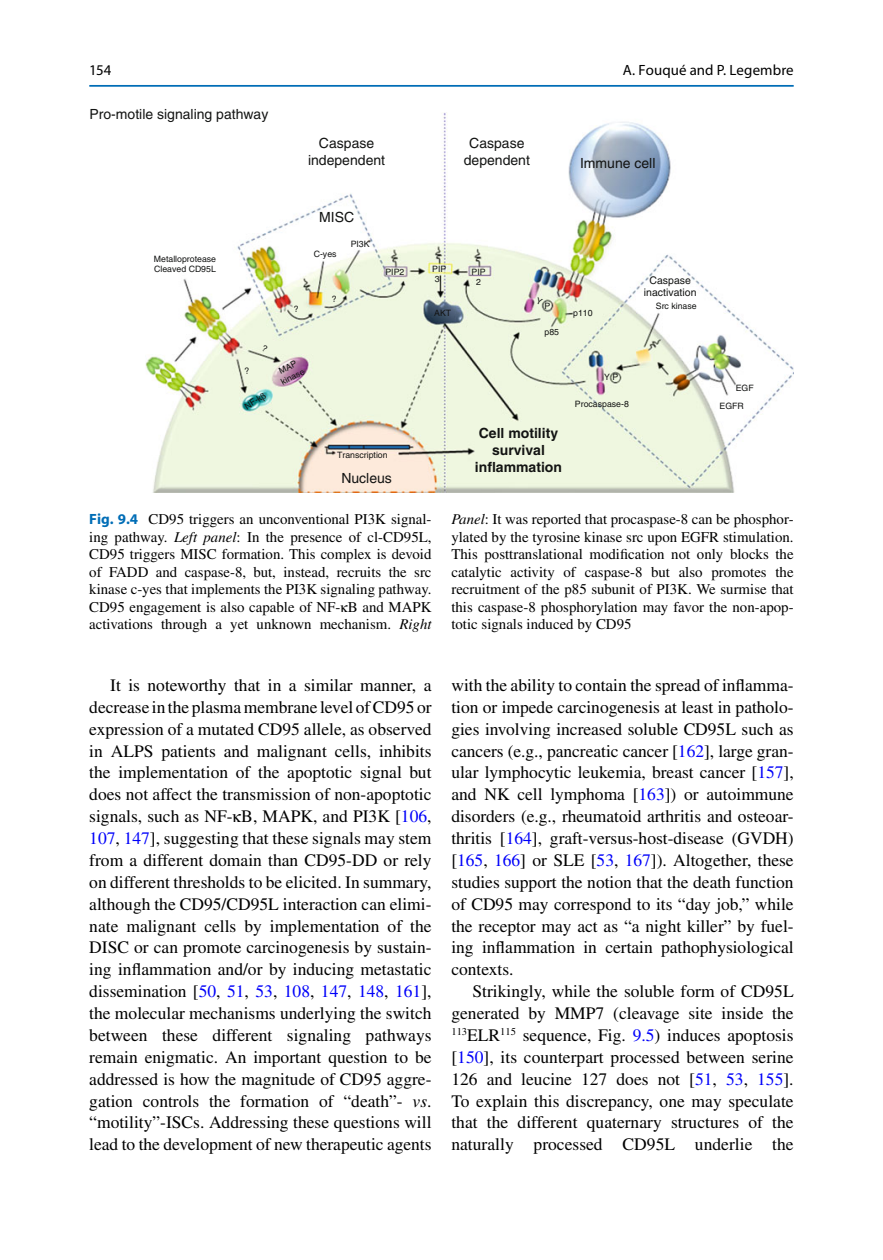
<style>
.page{position:relative;width:883px;height:1260px;background:#fff}
.page>*{position:absolute;margin:0;border:0;box-sizing:border-box;transform-origin:0 0}
.t1{font:17.5px/21.9px "Ntvqxq Times";color:#000;text-align:justify}
.t2{font:14.88px/17.5px "Ntvqxq Times";color:#000;text-align:justify}
.t3{font:14.88px "Qcjsst Myriad";letter-spacing:.01em;color:#000}
.t4{font:14px/16.8px "Mghjts Helvetica";color:#131413;text-align:center}
.t5{font:700 14px/16.8px "Xfydjd Helvetica";color:#131413;text-align:center}
.t6{font:10.5px/12.6px "Mghjts Helvetica";color:#131413;text-align:center}
.t7{font:8.75px/10.5px "Mghjts Helvetica";color:#131413}
.s1{font-family:"Yphqlb Myriad";font-weight:700;color:#006db6}
.s2{font-family:"Yljjkw Times";font-style:italic}
.s3{font-family:"Dhyjgm STIX General"}
.s4{color:#0000fa}
</style>
<div class="page">
<img style="left:145px;top:113px;width:649px;height:380px">
<hr style="left:89px;top:85px;width:705px;height:2px;background:#006db6">
<svg style="left:260px;top:392px;width:8px;height:9px"></svg>
<svg style="left:536px;top:298px;width:7px;height:7px"></svg>
<svg style="left:262px;top:344px;width:6px;height:8px"></svg>
<svg style="left:245px;top:367px;width:4px;height:7px"></svg>
<p class="t3" style="left:89px;top:64px;width:24px">154</p>
<p class="t4" style="left:89px;top:107px;width:180px">Pro-motile signaling pathway</p>
<p class="t7" style="left:154px;top:254px;width:64px">Metalloprotease<br>Cleaved CD95L</p>
<p class="t3" style="left:623px;top:64px;width:172px">A. Fouqué and P. Legembre</p>
<p class="t4" style="left:308px;top:136px;width:79px">Caspase independent</p>
<p class="t4" style="left:464px;top:136px;width:68px">Caspase dependent</p>
<p class="t4" style="left:580px;top:156px;width:77px">Immune cell</p>
<p class="t7" style="left:294px;top:304px;width:6px">?</p>
<p class="t4" style="left:319px;top:210px;width:36px">MISC</p>
<p class="t7" style="left:314px;top:250px;width:24px">C-yes</p>
<p class="t7" style="left:332px;top:294px;width:6px">?</p>
<p class="t7" style="left:351px;top:240px;width:20px">PI3K</p>
<p class="t7" style="left:385px;top:267px;width:20px">PIP2</p>
<p class="t7" style="left:432px;top:264px;width:16px">PIP</p>
<p class="t7" style="left:472px;top:267px;width:16px">PIP</p>
<p class="t7" style="left:435px;top:275px;width:6px">3</p>
<p class="t7" style="left:434px;top:308px;width:19px">AKT</p>
<p class="t7" style="left:476px;top:277px;width:6px">2</p>
<p class="t7" style="left:545px;top:302px;width:7px">P</p>
<p class="t7" style="left:545px;top:327px;width:16px">p85</p>
<p class="t7" style="left:573px;top:308px;width:21px">p110</p>
<p class="t6" style="left:644px;top:275px;width:54px">Caspase inactivation</p>
<p class="t7" style="left:656px;top:302px;width:42px">Src kinase</p>
<p class="t7" style="left:275px;top:369px;width:27px;text-align:center;rotate:-27deg">MAP kinase</p>
<p class="t7" style="left:604px;top:373px;width:16px">Y P</p>
<p class="t7" style="left:243px;top:404px;width:20px;rotate:-33deg">NF-k</p>
<p class="t7" style="left:575px;top:399px;width:55px">Procaspase-8</p>
<p class="t7" style="left:337px;top:451px;width:52px">Transcription</p>
<p class="t4" style="left:341px;top:472px;width:52px">Nucleus</p>
<p class="t5" style="left:475px;top:425px;width:89px">Cell motility survival inflammation</p>
<p class="t7" style="left:720px;top:381px;width:36px;line-height:17.3px;text-indent:16px">EGF<br>EGFR</p>
<p class="t2" style="left:89px;top:512px;width:344px"><span class="s1">Fig. 9.4</span> CD95 triggers an unconventional PI3K signal&shy;ing pathway. <span class="s2">Left panel</span> : In the presence of cl-CD95L, CD95 triggers MISC formation. This complex is devoid of FADD and caspase-8, but, instead, recruits the src kinase c-yes that implements the PI3K signaling pathway.<br>CD95 engagement is also capable of NF-<span class="s3">κ</span>B and MAPK activations through a yet unknown mechanism. <span class="s2">Right</span></p>
<p class="t2" style="left:451px;top:512px;width:344px"><span class="s2">Panel</span> : It was reported that procaspase-8 can be phosphor&shy;ylated by the tyrosine kinase src upon EGFR stimulation.<br>This posttranslational modification not only blocks the catalytic activity of caspase-8 but also promotes the recruitment of the p85 subunit of PI3K. We surmise that this caspase-8 phosphorylation may favor the non-apop&shy;totic signals induced by CD95</p>
<p class="t1" style="left:89px;top:676px;width:344px;text-indent:21px">It is noteworthy that in a similar manner, a decrease in the plasma membrane level of CD95 or expression of a mutated CD95 allele, as observed in ALPS patients and malignant cells, inhibits the implementation of the apoptotic signal but does not affect the transmission of non- apoptotic signals, such as NF-<span class="s3">κ</span>B, MAPK, and PI3K [ <span class="s4">106</span> , <span class="s4">107</span> , <span class="s4">147</span> ], suggesting that these signals may stem from a different domain than CD95-DD or rely on different thresholds to be elicited. In summary, although the CD95/CD95L interaction can elimi&shy;nate malignant cells by implementation of the DISC or can promote carcinogenesis by sustain&shy;ing inflammation and/or by inducing metastatic dissemination [ <span class="s4">50</span> , <span class="s4">51</span> , <span class="s4">53</span> , <span class="s4">108</span> , <span class="s4">147</span> , <span class="s4">148</span> , <span class="s4">161</span> ], the molecular mechanisms underlying the switch between these different signaling pathways remain enigmatic. An important question to be addressed is how the magnitude of CD95 aggre&shy;gation controls the formation of “death”- <span class="s2">vs</span> . “motility”-ISCs. Addressing these questions will lead to the development of new therapeutic agents</p>
<p class="t1" style="left:451px;top:676px;width:344px">with the ability to contain the spread of inflamma&shy;tion or impede carcinogenesis at least in patholo&shy;gies involving increased soluble CD95L such as cancers (e.g., pancreatic cancer [ <span class="s4">162</span> ], large gran&shy;ular lymphocytic leukemia, breast cancer [ <span class="s4">157</span> ], and NK cell lymphoma [ <span class="s4">163</span> ]) or autoimmune disorders (e.g., rheumatoid arthritis and osteoar&shy;thritis [ <span class="s4">164</span> ], graft-versus- host-disease (GVDH) [ <span class="s4">165</span> , <span class="s4">166</span> ] or SLE [ <span class="s4">53</span> , <span class="s4">167</span> ]). Altogether, these studies support the notion that the death function of CD95 may correspond to its “day job,” while the receptor may act as “a night killer” by fuel&shy;ing inflammation in certain pathophysiological contexts.</p>
<p class="t1" style="left:451px;top:982px;width:344px;text-indent:21px">Strikingly, while the soluble form of CD95L generated by MMP7 (cleavage site inside the <sup>113</sup> ELR <sup>115</sup> sequence, Fig. <span class="s4">9.5</span> ) induces apoptosis [ <span class="s4">150</span> ], its counterpart processed between serine 126 and leucine 127 does not [ <span class="s4">51</span> , <span class="s4">53</span> , <span class="s4">155</span> ].<br>To explain this discrepancy, one may speculate that the different quaternary structures of the naturally processed CD95L underlie the</p>
</div>
